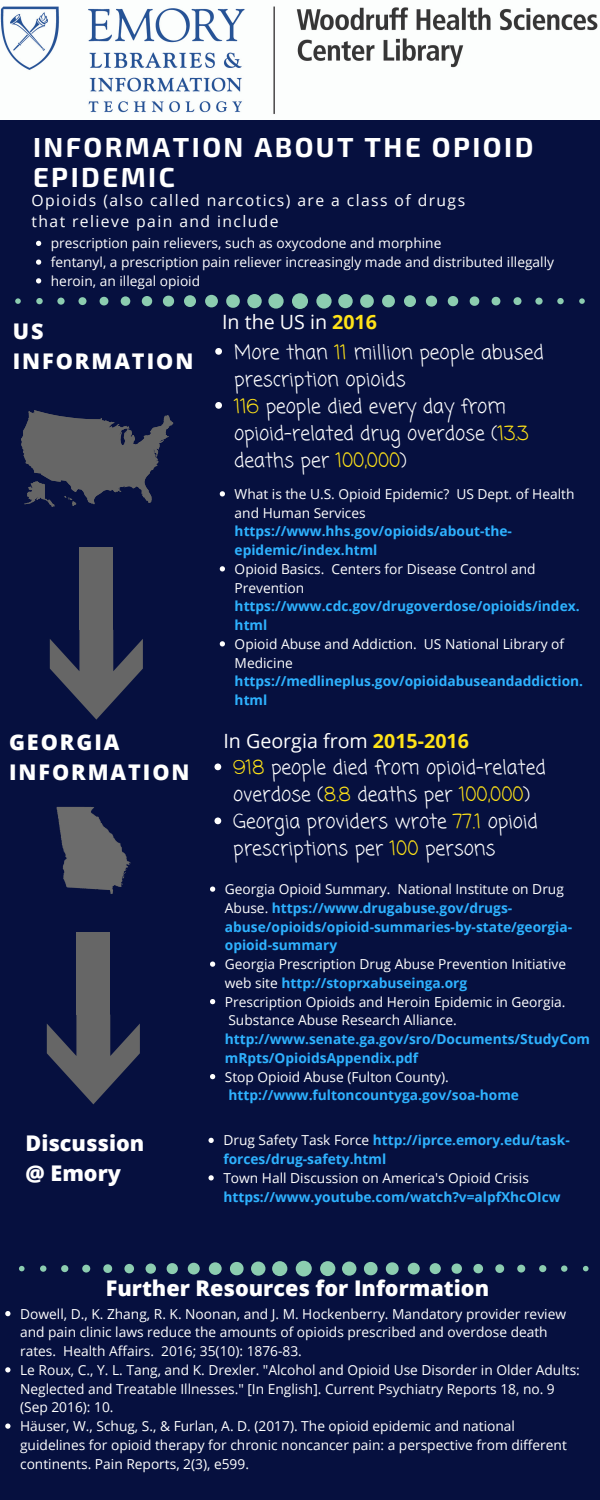
<style>
.page{position:relative;width:600px;height:1500px;background:#06103f}
.page>*{position:absolute;margin:0;border:0;box-sizing:border-box;transform-origin:0 0}
.t1{font:700 27.5px/30.8px "Exo 2";letter-spacing:.09em;color:#fff}
.t2{font:800 21.6px/30px "Open Sans";color:#fff}
.t3{font:800 21.6px/30px "Open Sans";letter-spacing:.09em;color:#fff}
.t4{font:19.7px/27px "Coming Soon";color:#fff}
.t5{font:19.7px "Open Sans";color:#fff}
.t6{font:15.7px/21.8px "Open Sans";letter-spacing:.09em;color:#fff}
.t7{font:13.8px/18.8px "Open Sans";color:#fff}
.t8{font:700 13.8px/18.8px "Open Sans";color:#2eb2ff}
.s1{font-weight:700;color:#ffe318}
.s2{color:#ffe318}
.s3{font-weight:400;color:#fff}
.s4{font-weight:700;color:#2eb2ff}
</style>
<div class="page">
<svg style="left:36px;top:241px;width:5px;height:5px"></svg>
<svg style="left:36px;top:260px;width:5px;height:5px"></svg>
<svg style="left:36px;top:278px;width:5px;height:6px"></svg>
<svg style="left:21px;top:410px;width:152px;height:97px"></svg>
<img style="left:56px;top:806px;width:75px;height:88px">
<svg style="left:215px;top:348px;width:7px;height:7px"></svg>
<svg style="left:215px;top:402px;width:7px;height:7px"></svg>
<svg style="left:214px;top:764px;width:7px;height:6px"></svg>
<svg style="left:214px;top:818px;width:7px;height:6px"></svg>
<svg style="left:208px;top:1138px;width:6px;height:5px"></svg>
<svg style="left:208px;top:1175px;width:6px;height:5px"></svg>
<svg style="left:220px;top:491px;width:5px;height:5px"></svg>
<svg style="left:220px;top:566px;width:5px;height:6px"></svg>
<svg style="left:220px;top:641px;width:5px;height:5px"></svg>
<svg style="left:210px;top:886px;width:5px;height:6px"></svg>
<svg style="left:210px;top:962px;width:5px;height:5px"></svg>
<svg style="left:210px;top:999px;width:5px;height:5px"></svg>
<svg style="left:210px;top:1074px;width:5px;height:5px"></svg>
<div style="left:296px;top:1261px;width:16px;height:15px;background:#8ccdb0;border-radius:50%"></div>
<div style="left:320px;top:1261px;width:15px;height:15px;background:#8ccdb0;border-radius:50%"></div>
<div style="left:342px;top:1262px;width:14px;height:14px;background:#8ccdb0;border-radius:50%"></div>
<svg style="left:364px;top:1262px;width:14px;height:13px"></svg>
<svg style="left:386px;top:1262px;width:13px;height:13px"></svg>
<div style="left:408px;top:1263px;width:12px;height:12px;background:#8ccdb0;border-radius:50%"></div>
<div style="left:430px;top:1263px;width:11px;height:11px;background:#8ccdb0;border-radius:50%"></div>
<svg style="left:452px;top:1264px;width:10px;height:10px"></svg>
<svg style="left:473px;top:1264px;width:10px;height:9px"></svg>
<svg style="left:495px;top:1264px;width:9px;height:9px"></svg>
<div style="left:517px;top:1265px;width:8px;height:8px;background:#8ccdb0;border-radius:50%"></div>
<div style="left:539px;top:1265px;width:7px;height:7px;background:#8ccdb0;border-radius:50%"></div>
<div style="left:561px;top:1265px;width:6px;height:7px;background:#8ccdb0;border-radius:50%"></div>
<svg style="left:583px;top:1266px;width:6px;height:5px"></svg>
<div style="left:272px;top:1261px;width:15px;height:15px;background:#8ccdb0;border-radius:50%"></div>
<div style="left:251px;top:1262px;width:14px;height:14px;background:#8ccdb0;border-radius:50%"></div>
<svg style="left:230px;top:1262px;width:14px;height:13px"></svg>
<div style="left:209px;top:1262px;width:13px;height:13px;background:#8ccdb0;border-radius:50%"></div>
<div style="left:188px;top:1263px;width:12px;height:12px;background:#8ccdb0;border-radius:50%"></div>
<svg style="left:167px;top:1263px;width:11px;height:11px"></svg>
<div style="left:146px;top:1264px;width:10px;height:10px;background:#8ccdb0;border-radius:50%"></div>
<div style="left:124px;top:1264px;width:10px;height:9px;background:#8ccdb0;border-radius:50%"></div>
<svg style="left:103px;top:1264px;width:9px;height:9px"></svg>
<div style="left:82px;top:1265px;width:8px;height:8px;background:#8ccdb0;border-radius:50%"></div>
<div style="left:61px;top:1265px;width:7px;height:7px;background:#8ccdb0;border-radius:50%"></div>
<div style="left:40px;top:1265px;width:6px;height:7px;background:#8ccdb0;border-radius:50%"></div>
<svg style="left:19px;top:1266px;width:6px;height:5px"></svg>
<div style="left:79px;top:560px;width:34px;height:70px;background:#666"></div>
<div style="left:79px;top:547px;width:34px;height:13px;background:#666"></div>
<svg style="left:50px;top:630px;width:93px;height:90px"></svg>
<div style="left:76px;top:944px;width:34px;height:71px;background:#666"></div>
<div style="left:76px;top:932px;width:34px;height:13px;background:#666"></div>
<svg style="left:47px;top:1015px;width:93px;height:89px"></svg>
<svg style="left:5px;top:1311px;width:5px;height:5px"></svg>
<svg style="left:5px;top:1367px;width:5px;height:5px"></svg>
<svg style="left:5px;top:1424px;width:5px;height:5px"></svg>
<div style="left:292px;top:293px;width:16px;height:16px;background:#8ccdb0;border-radius:50%"></div>
<div style="left:316px;top:294px;width:16px;height:15px;background:#8ccdb0;border-radius:50%"></div>
<div style="left:338px;top:294px;width:15px;height:14px;background:#8ccdb0;border-radius:50%"></div>
<svg style="left:360px;top:294px;width:14px;height:14px"></svg>
<svg style="left:382px;top:295px;width:13px;height:12px"></svg>
<div style="left:404px;top:295px;width:12px;height:12px;background:#8ccdb0;border-radius:50%"></div>
<div style="left:426px;top:296px;width:11px;height:11px;background:#8ccdb0;border-radius:50%"></div>
<svg style="left:448px;top:296px;width:10px;height:10px"></svg>
<svg style="left:470px;top:296px;width:9px;height:10px"></svg>
<svg style="left:492px;top:297px;width:8px;height:8px"></svg>
<div style="left:513px;top:297px;width:9px;height:8px;background:#8ccdb0;border-radius:50%"></div>
<div style="left:535px;top:298px;width:8px;height:7px;background:#8ccdb0;border-radius:50%"></div>
<div style="left:557px;top:298px;width:7px;height:6px;background:#8ccdb0;border-radius:50%"></div>
<svg style="left:579px;top:298px;width:6px;height:6px"></svg>
<div style="left:268px;top:294px;width:16px;height:15px;background:#8ccdb0;border-radius:50%"></div>
<div style="left:247px;top:294px;width:15px;height:14px;background:#8ccdb0;border-radius:50%"></div>
<svg style="left:226px;top:294px;width:14px;height:14px"></svg>
<div style="left:205px;top:295px;width:13px;height:12px;background:#8ccdb0;border-radius:50%"></div>
<div style="left:184px;top:295px;width:12px;height:12px;background:#8ccdb0;border-radius:50%"></div>
<svg style="left:163px;top:296px;width:11px;height:11px"></svg>
<div style="left:142px;top:296px;width:10px;height:10px;background:#8ccdb0;border-radius:50%"></div>
<div style="left:121px;top:296px;width:9px;height:10px;background:#8ccdb0;border-radius:50%"></div>
<svg style="left:100px;top:297px;width:8px;height:8px"></svg>
<div style="left:78px;top:297px;width:9px;height:8px;background:#8ccdb0;border-radius:50%"></div>
<div style="left:57px;top:298px;width:8px;height:7px;background:#8ccdb0;border-radius:50%"></div>
<div style="left:36px;top:298px;width:7px;height:6px;background:#8ccdb0;border-radius:50%"></div>
<svg style="left:15px;top:298px;width:6px;height:6px"></svg>
<img style="left:0;top:0;width:600px;height:119px">
<h1 class="t1" style="left:33px;top:130px;width:502px">INFORMATION ABOUT THE OPIOID<br>EPIDEMIC</h1>
<p class="t6" style="left:32px;top:189px;width:435px">Opioids (also called narcotics) are a class of drugs that relieve pain and include</p>
<p class="t7" style="left:51px;top:233px;width:505px">prescription pain relievers, such as oxycodone and morphine<br>fentanyl, a prescription pain reliever increasingly made and distributed illegally heroin, an illegal opioid</p>
<h3 class="t5" style="left:222px;top:308px;width:156px">In the US in <span class="s1">2016</span></h3>
<h3 class="t4" style="left:234px;top:340px;width:311px">More than <span class="s2">11</span> million people abused prescription opioids<br><span class="s2">116</span> people died every day from opioid-related drug overdose (<span class="s2">13.3 </span>deaths per <span class="s2">100,000</span>)</h3>
<h2 class="t3" style="left:13px;top:316px;width:182px">US<br>INFORMATION</h2>
<h2 class="t3" style="left:9px;top:727px;width:182px">GEORGIA<br>INFORMATION</h2>
<p class="t7" style="left:235px;top:484px;width:341px">What is the U.S. Opioid Epidemic? US Dept. of Health and Human Services</p>
<p class="t8" style="left:235px;top:521px;width:279px">https://www.hhs.gov/opioids/about-the&shy;epidemic/index.html</p>
<p class="t7" style="left:235px;top:559px;width:303px">Opioid Basics. Centers for Disease Control and<br>Prevention</p>
<p class="t8" style="left:235px;top:596px;width:347px">https://www.cdc.gov/drugoverdose/opioids/index. html</p>
<p class="t7" style="left:235px;top:634px;width:331px">Opioid Abuse and Addiction. US National Library of<br>Medicine</p>
<p class="t8" style="left:235px;top:671px;width:350px">https://medlineplus.gov/opioidabuseandaddiction. html</p>
<h3 class="t5" style="left:224px;top:727px;width:247px">In Georgia from <span class="s1">2015-2016</span></h3>
<h3 class="t4" style="left:233px;top:755px;width:314px"><span class="s2">918</span> people died from opioid-related overdose (<span class="s2">8.8</span> deaths per <span class="s2">100,000</span>)<br>Georgia providers wrote <span class="s2">77.1</span> opioid prescriptions per <span class="s2">100</span> persons</h3>
<p class="t8" style="left:225px;top:879px;width:349px"><span class="s3">Georgia Opioid Summary. National Institute on Drug Abuse.</span> https://www.drugabuse.gov/drugs&shy;abuse/opioids/opioid-summaries-by-state/georgia&shy;opioid-summary</p>
<p class="t7" style="left:225px;top:954px;width:343px">Georgia Prescription Drug Abuse Prevention Initiative web site <span class="s4">http://stoprxabuseinga.org<br></span>Prescription Opioids and Heroin Epidemic in Georgia.<br>Substance Abuse Research Alliance.</p>
<p class="t8" style="left:225px;top:1029px;width:367px">http://www.senate.ga.gov/sro/Documents/StudyCom mRpts/OpioidsAppendix.pdf</p>
<p class="t7" style="left:225px;top:1067px;width:226px">Stop Opioid Abuse (Fulton County).</p>
<p class="t8" style="left:228px;top:1085px;width:292px">http://www.fultoncountyga.gov/soa-home</p>
<h2 class="t2" style="left:26px;top:1127px;width:120px">Discussion @ Emory</h2>
<p class="t8" style="left:223px;top:1130px;width:348px"><span class="s3">Drug Safety Task Force</span> http://iprce.emory.edu/task&shy;forces/drug-safety.html</p>
<p class="t7" style="left:223px;top:1168px;width:307px">Town Hall Discussion on America's Opioid Crisis</p>
<p class="t8" style="left:223px;top:1187px;width:339px">https://www.youtube.com/watch?v=alpfXhcOIcw</p>
<h2 class="t2" style="left:106px;top:1273px;width:385px">Further Resources for Information</h2>
<p class="t7" style="left:20px;top:1304px;width:561px">Dowell, D., K. Zhang, R. K. Noonan, and J. M. Hockenberry. Mandatory provider review and pain clinic laws reduce the amounts of opioids prescribed and overdose death rates. Health Affairs. 2016; 35(10): 1876-83.<br>Le Roux, C., Y. L. Tang, and K. Drexler. "Alcohol and Opioid Use Disorder in Older Adults:<br>Neglected and Treatable Illnesses." [In English]. Current Psychiatry Reports 18, no. 9 (Sep 2016): 10.<br>Häuser, W., Schug, S., &amp; Furlan, A. D. (2017). The opioid epidemic and national guidelines for opioid therapy for chronic noncancer pain: a perspective from different continents. Pain Reports, 2(3), e599.</p>
</div>
